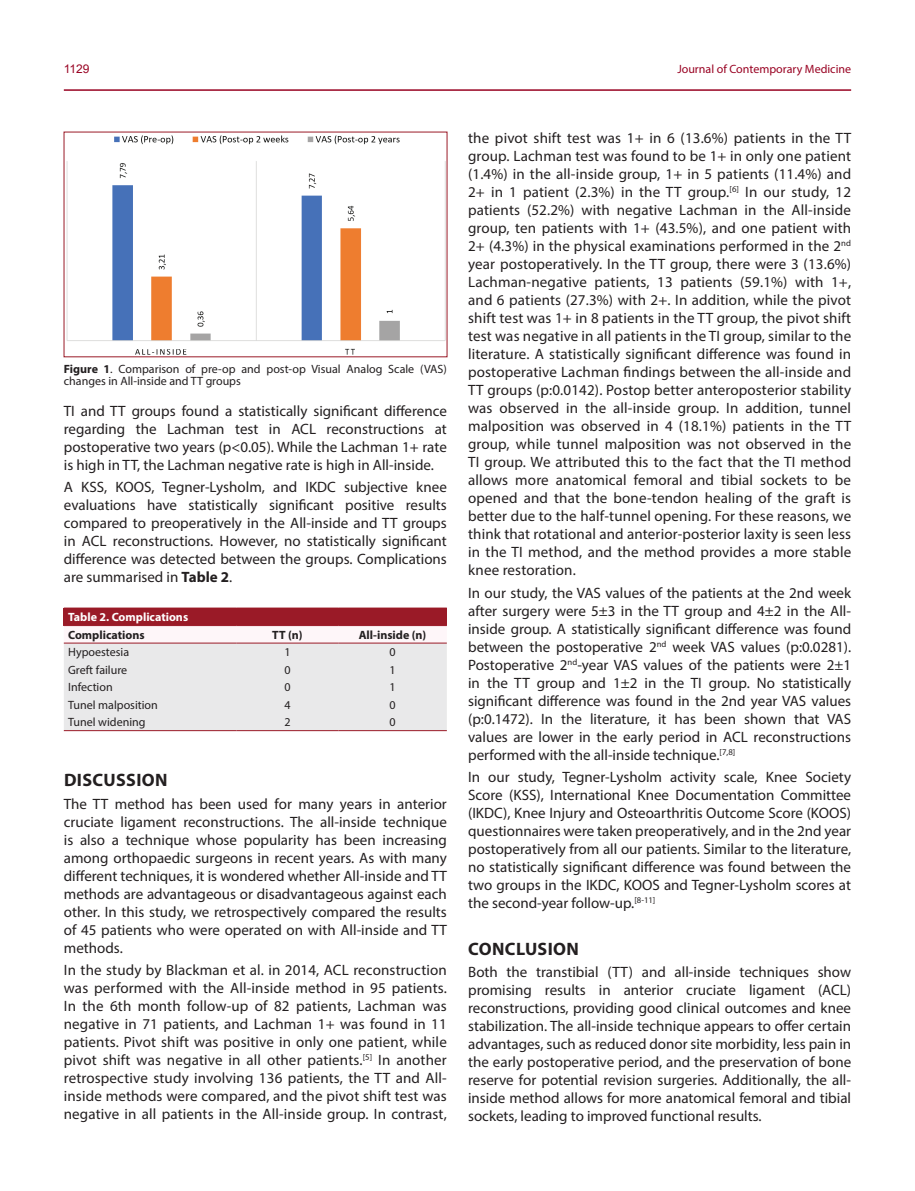
<style>
.page{position:relative;width:915px;height:1191px;background:#fff}
.page>*{position:absolute;margin:0;border:0;box-sizing:border-box;transform-origin:0 0}
.t1{font:700 18px "Myriad Pro";letter-spacing:.02em;color:#231f20}
.t2{font:15px/18px "Myriad Pro";color:#231f20;text-align:justify}
.t3{font:12px/12px "Myriad Pro";color:#231f20}
.t4{font:700 12px "Myriad Pro";color:#231f20}
.t5{font:12px "Myriad Pro";color:#990323}
.t6{font:700 12px "Myriad Pro";color:#fff}
.t7{font:12px "Arial";color:#990323}
.s1{font-weight:700}
</style>
<div class="page">
<hr style="left:64px;top:89px;width:786px;height:2px;background:#990323">
<img style="left:66px;top:135px;width:379px;height:220px">
<div style="left:64px;top:608px;width:382px;height:17px;background:#9a1a27"></div>
<svg style="left:64px;top:626px;width:382px;height:104px;background:#ebeaeb"></svg>
<hr style="left:64px;top:625px;width:172px;height:1px;background:#9a1a27">
<hr style="left:236px;top:625px;width:102px;height:1px;background:#9a1a27">
<hr style="left:338px;top:625px;width:108px;height:1px;background:#9a1a27">
<hr style="left:64px;top:643px;width:172px;height:1px;background:#9a1a27">
<hr style="left:236px;top:643px;width:102px;height:1px;background:#9a1a27">
<hr style="left:338px;top:643px;width:108px;height:1px;background:#9a1a27">
<hr style="left:64px;top:730px;width:172px;height:1px;background:#9a1a27">
<hr style="left:236px;top:730px;width:102px;height:1px;background:#9a1a27">
<hr style="left:338px;top:730px;width:108px;height:1px;background:#9a1a27">
<p class="t7" style="left:64px;top:60px;width:27px">1129</p>
<p class="t5" style="left:677px;top:61px;width:175px">Journal of Contemporary Medicine</p>
<p class="t3" style="left:64px;top:363px;width:384px"><span class="s1">Figure 1</span>. Comparison of pre-op and post-op Visual Analog Scale (VAS) changes in All-inside and TT groups</p>
<p class="t2" style="left:64px;top:402px;width:384px">TI and TT groups found a statistically significant difference regarding the Lachman test in ACL reconstructions at postoperative two years (p&lt;0.05). While the Lachman 1+ rate is high in TT, the Lachman negative rate is high in All-inside.</p>
<p class="t2" style="left:64px;top:478px;width:384px">A KSS, KOOS, Tegner-Lysholm, and IKDC subjective knee evaluations have statistically significant positive results compared to preoperatively in the All-inside and TT groups in ACL reconstructions. However, no statistically significant difference was detected between the groups. Complications are summarised in <span class="s1">Table 2</span>.</p>
<p class="t6" style="left:68px;top:609px;width:122px">Table 2. Complications</p>
<p class="t4" style="left:68px;top:627px;width:78px">Complications</p>
<p class="t4" style="left:272px;top:627px;width:32px">TT (n)</p>
<p class="t4" style="left:358px;top:627px;width:69px">All-inside (n)</p>
<p class="t3" style="left:68px;top:646px;width:63px">Hypoestesia</p>
<p class="t3" style="left:284px;top:646px;width:8px">1</p>
<p class="t3" style="left:389px;top:646px;width:8px">0</p>
<p class="t3" style="left:68px;top:663px;width:61px">Greft failure</p>
<p class="t3" style="left:284px;top:663px;width:8px">0</p>
<p class="t3" style="left:389px;top:663px;width:8px">1</p>
<p class="t3" style="left:68px;top:681px;width:46px">Infection</p>
<p class="t3" style="left:284px;top:681px;width:8px">0</p>
<p class="t3" style="left:389px;top:681px;width:8px">1</p>
<p class="t3" style="left:68px;top:698px;width:91px">Tunel malposition</p>
<p class="t3" style="left:284px;top:698px;width:8px">4</p>
<p class="t3" style="left:389px;top:698px;width:8px">0</p>
<p class="t3" style="left:68px;top:716px;width:79px">Tunel widening</p>
<p class="t3" style="left:284px;top:716px;width:8px">2</p>
<p class="t3" style="left:389px;top:716px;width:8px">0</p>
<p class="t1" style="left:64px;top:768px;width:105px">DISCUSSION</p>
<p class="t2" style="left:64px;top:794px;width:384px">The TT method has been used for many years in anterior cruciate ligament reconstructions. The all-inside technique is also a technique whose popularity has been increasing among orthopaedic surgeons in recent years. As with many different techniques, it is wondered whether All-inside and TT methods are advantageous or disadvantageous against each other. In this study, we retrospectively compared the results of 45 patients who were operated on with All-inside and TT methods.</p>
<p class="t2" style="left:64px;top:960px;width:384px">In the study by Blackman et al. in 2014, ACL reconstruction was performed with the All-inside method in 95 patients.<br>In the 6th month follow-up of 82 patients, Lachman was negative in 71 patients, and Lachman 1+ was found in 11 patients. Pivot shift was positive in only one patient, while pivot shift was negative in all other patients.<sup>[5]</sup> In another retrospective study involving 136 patients, the TT and All&shy;inside methods were compared, and the pivot shift test was negative in all patients in the All-inside group. In contrast,</p>
<p class="t2" style="left:468px;top:129px;width:384px">the pivot shift test was 1+ in 6 (13.6%) patients in the TT group. Lachman test was found to be 1+ in only one patient (1.4%) in the all-inside group, 1+ in 5 patients (11.4%) and 2+ in 1 patient (2.3%) in the TT group.<sup>[6]</sup> In our study, 12 patients (52.2%) with negative Lachman in the All-inside group, ten patients with 1+ (43.5%), and one patient with 2+ (4.3%) in the physical examinations performed in the 2<sup>nd </sup>year postoperatively. In the TT group, there were 3 (13.6%)<br>Lachman-negative patients, 13 patients (59.1%) with 1+, and 6 patients (27.3%) with 2+. In addition, while the pivot shift test was 1+ in 8 patients in the TT group, the pivot shift test was negative in all patients in the TI group, similar to the literature. A statistically significant difference was found in postoperative Lachman findings between the all-inside and TT groups (p:0.0142). Postop better anteroposterior stability was observed in the all-inside group. In addition, tunnel malposition was observed in 4 (18.1%) patients in the TT group, while tunnel malposition was not observed in the TI group. We attributed this to the fact that the TI method allows more anatomical femoral and tibial sockets to be opened and that the bone-tendon healing of the graft is better due to the half-tunnel opening. For these reasons, we think that rotational and anterior-posterior laxity is seen less in the TI method, and the method provides a more stable knee restoration.</p>
<p class="t2" style="left:468px;top:583px;width:384px">In our study, the VAS values of the patients at the 2nd week after surgery were 5±3 in the TT group and 4±2 in the All&shy;inside group. A statistically significant difference was found between the postoperative 2<sup>nd</sup> week VAS values (p:0.0281).<br>Postoperative 2<sup>nd</sup>-year VAS values of the patients were 2±1 in the TT group and 1±2 in the TI group. No statistically significant difference was found in the 2nd year VAS values (p:0.1472). In the literature, it has been shown that VAS values are lower in the early period in ACL reconstructions performed with the all-inside technique.<sup>[7,8]</sup></p>
<p class="t2" style="left:468px;top:767px;width:384px">In our study, Tegner-Lysholm activity scale, Knee Society Score (KSS), International Knee Documentation Committee (IKDC), Knee Injury and Osteoarthritis Outcome Score (KOOS) questionnaires were taken preoperatively, and in the 2nd year postoperatively from all our patients. Similar to the literature, no statistically significant difference was found between the two groups in the IKDC, KOOS and Tegner-Lysholm scores at the second-year follow-up.<sup>[8-11]</sup></p>
<p class="t1" style="left:468px;top:937px;width:112px">CONCLUSION</p>
<p class="t2" style="left:468px;top:963px;width:384px">Both the transtibial (TT) and all-inside techniques show promising results in anterior cruciate ligament (ACL) reconstructions, providing good clinical outcomes and knee stabilization. The all-inside technique appears to offer certain advantages, such as reduced donor site morbidity, less pain in the early postoperative period, and the preservation of bone reserve for potential revision surgeries. Additionally, the all&shy;inside method allows for more anatomical femoral and tibial sockets, leading to improved functional results.</p>
</div>
